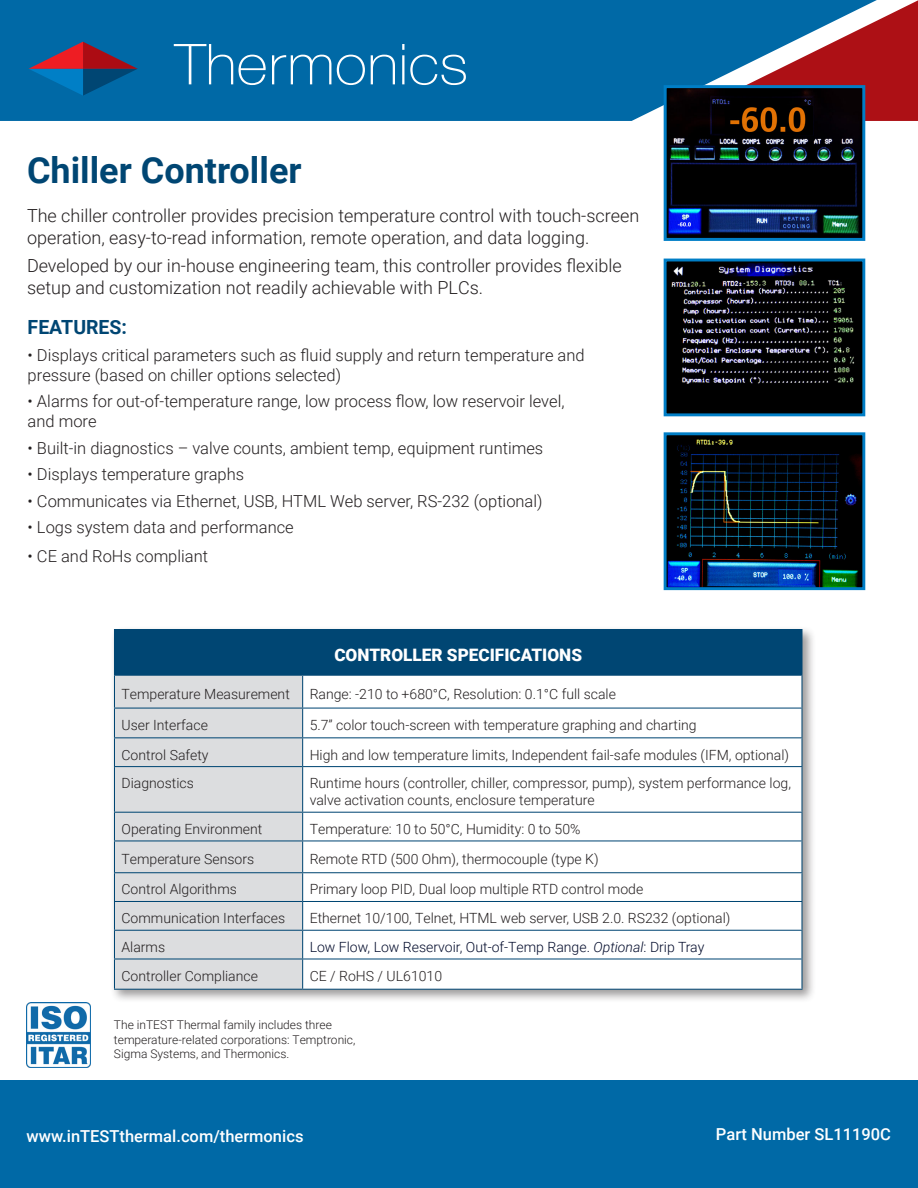
<style>
.page{position:relative;width:918px;height:1188px;background:#fff}
.page>*{position:absolute;margin:0;border:0;box-sizing:border-box;transform-origin:0 0}
.DS_Header_1{font:700 36px "Roboto";color:#004673}
.t1{font:700 19.5px "Roboto";color:#004673}
.t2{font:300 18px/21.6px "Roboto";color:#231f20}
.t3{font:900 17.1px "Roboto";color:#fff}
.t4{font:300 16.5px/19.8px "Roboto";color:#231f20}
.t5{font:500 16.5px "Roboto";color:#fff}
.t6{font:300 14.1px/16.8px "Roboto";color:#231f20}
.t7{font:300 14.1px "Roboto";color:#020b2b}
.t8{font:300 12px/14.4px "Roboto";color:#231f20}
.s1{font-style:italic}
</style>
<div class="page">
<div style="left:0;top:1081px;width:918px;height:107px;background:#0069a6"></div>
<div style="left:0;top:0;width:674px;height:121px;background:#0069a6"></div>
<svg style="left:674px;top:0;width:244px;height:121px"></svg>
<img style="left:27px;top:1003px;width:64px;height:64px">
<div style="left:110px;top:625px;width:706px;height:378px;background:#231f20;opacity:.45"></div>
<div style="left:114px;top:630px;width:688px;height:45px;background:#004673"></div>
<div style="left:115px;top:676px;width:187px;height:313px;background:#dcdddf"></div>
<svg style="left:303px;top:676px;width:498px;height:313px"></svg>
<hr style="left:114px;top:629px;width:189px;height:1px;background:#004673">
<hr style="left:303px;top:629px;width:499px;height:1px;background:#004673">
<hr style="left:114px;top:675px;width:189px;height:1px;background:#004673">
<hr style="left:114px;top:676px;width:1px;height:32px;background:#004673">
<hr style="left:303px;top:675px;width:499px;height:1px;background:#004673">
<hr style="left:302px;top:676px;width:1px;height:32px;background:#004673">
<hr style="left:801px;top:676px;width:1px;height:32px;background:#004673">
<hr style="left:114px;top:708px;width:189px;height:1px;background:#004673">
<hr style="left:303px;top:708px;width:499px;height:1px;background:#004673">
<hr style="left:114px;top:737px;width:189px;height:1px;background:#004673">
<svg style="left:114px;top:709px;width:1px;height:57px"></svg>
<hr style="left:303px;top:737px;width:499px;height:1px;background:#004673">
<svg style="left:302px;top:709px;width:1px;height:57px"></svg>
<svg style="left:801px;top:709px;width:1px;height:57px"></svg>
<hr style="left:114px;top:766px;width:189px;height:1px;background:#004673">
<hr style="left:114px;top:767px;width:1px;height:45px;background:#004673">
<hr style="left:303px;top:766px;width:499px;height:1px;background:#004673">
<hr style="left:302px;top:767px;width:1px;height:45px;background:#004673">
<hr style="left:801px;top:767px;width:1px;height:45px;background:#004673">
<hr style="left:114px;top:812px;width:189px;height:1px;background:#004673">
<svg style="left:114px;top:813px;width:1px;height:27px"></svg>
<hr style="left:303px;top:812px;width:499px;height:1px;background:#004673">
<svg style="left:302px;top:813px;width:1px;height:27px"></svg>
<svg style="left:801px;top:813px;width:1px;height:27px"></svg>
<hr style="left:114px;top:840px;width:189px;height:1px;background:#004673">
<hr style="left:114px;top:841px;width:1px;height:31px;background:#004673">
<hr style="left:303px;top:840px;width:499px;height:1px;background:#004673">
<hr style="left:302px;top:841px;width:1px;height:31px;background:#004673">
<hr style="left:801px;top:841px;width:1px;height:31px;background:#004673">
<hr style="left:114px;top:872px;width:189px;height:1px;background:#004673">
<hr style="left:303px;top:872px;width:499px;height:1px;background:#004673">
<hr style="left:114px;top:901px;width:189px;height:1px;background:#004673">
<hr style="left:303px;top:901px;width:499px;height:1px;background:#004673">
<hr style="left:114px;top:930px;width:189px;height:1px;background:#004673">
<hr style="left:303px;top:930px;width:499px;height:1px;background:#004673">
<hr style="left:114px;top:958px;width:189px;height:2px;background:#004673">
<svg style="left:114px;top:873px;width:1px;height:116px"></svg>
<hr style="left:303px;top:958px;width:499px;height:2px;background:#004673">
<svg style="left:302px;top:873px;width:1px;height:116px"></svg>
<svg style="left:801px;top:873px;width:1px;height:116px"></svg>
<hr style="left:114px;top:989px;width:189px;height:1px;background:#004673">
<hr style="left:303px;top:989px;width:499px;height:1px;background:#004673">
<img style="left:668px;top:263px;width:193px;height:149px">
<div style="left:664px;top:259px;width:201px;height:157px;border:3px solid #007ec6"></div>
<img style="left:668px;top:436px;width:193px;height:150px">
<div style="left:664px;top:432px;width:201px;height:158px;border:3px solid #007ec6"></div>
<svg style="left:174px;top:44px;width:92px;height:41px;background:#277fb3"></svg>
<svg style="left:272px;top:55px;width:59px;height:29px;background:#3286b7"></svg>
<svg style="left:337px;top:55px;width:28px;height:30px"></svg>
<svg style="left:371px;top:55px;width:24px;height:29px"></svg>
<hr style="left:402px;top:55px;width:2px;height:29px;background:#fff">
<svg style="left:402px;top:44px;width:2px;height:6px"></svg>
<svg style="left:410px;top:55px;width:56px;height:30px;background:#3487b8"></svg>
<svg style="left:28px;top:42px;width:110px;height:54px;background:#335280"></svg>
<img style="left:668px;top:89px;width:193px;height:148px">
<div style="left:664px;top:85px;width:201px;height:156px;border:3px solid #007ec6"></div>
<p class="DS_Header_1" style="left:27px;top:145px;width:276px">Chiller Controller</p>
<p class="t2" style="left:27px;top:205px;width:614px">The chiller controller provides precision temperature control with touch-screen operation, easy-to-read information, remote operation, and data logging.</p>
<p class="t2" style="left:27px;top:255px;width:596px">Developed by our in-house engineering team, this controller provides flexible setup and customization not readily achievable with PLCs.</p>
<p class="t1" style="left:28px;top:314px;width:101px">FEATURES:</p>
<p class="t4" style="left:28px;top:344px;width:559px">• Displays critical parameters such as fluid supply and return temperature and pressure (based on chiller options selected)</p>
<p class="t4" style="left:28px;top:391px;width:538px">• Alarms for out-of-temperature range, low process flow, low reservoir level, and more</p>
<p class="t4" style="left:28px;top:437px;width:517px">• Built-in diagnostics – valve counts, ambient temp, equipment runtimes</p>
<p class="t4" style="left:28px;top:464px;width:218px">• Displays temperature graphs</p>
<p class="t4" style="left:28px;top:490px;width:516px">• Communicates via Ethernet, USB, HTML Web server, RS-232 (optional)</p>
<p class="t4" style="left:28px;top:517px;width:268px">• Logs system data and performance</p>
<p class="t4" style="left:28px;top:546px;width:182px">• CE and RoHs compliant</p>
<p class="t3" style="left:334px;top:643px;width:249px">CONTROLLER SPECIFICATIONS</p>
<p class="t6" style="left:122px;top:685px;width:170px">Temperature Measurement</p>
<p class="t6" style="left:310px;top:685px;width:308px">Range: -210 to +680°C, Resolution: 0.1°C full scale</p>
<p class="t6" style="left:122px;top:716px;width:88px">User Interface</p>
<p class="t6" style="left:310px;top:716px;width:388px">5.7” color touch-screen with temperature graphing and charting</p>
<p class="t6" style="left:122px;top:746px;width:89px">Control Safety</p>
<p class="t6" style="left:310px;top:746px;width:481px">High and low temperature limits, Independent fail-safe modules (IFM, optional)</p>
<p class="t6" style="left:122px;top:774px;width:74px">Diagnostics</p>
<p class="t6" style="left:310px;top:774px;width:483px">Runtime hours (controller, chiller, compressor, pump), system performance log, valve activation counts, enclosure temperature</p>
<p class="t6" style="left:122px;top:820px;width:142px">Operating Environment</p>
<p class="t6" style="left:310px;top:820px;width:272px">Temperature: 10 to 50°C, Humidity: 0 to 50%</p>
<p class="t6" style="left:122px;top:850px;width:134px">Temperature Sensors</p>
<p class="t6" style="left:310px;top:850px;width:290px">Remote RTD (500 Ohm), thermocouple (type K)</p>
<p class="t6" style="left:122px;top:881px;width:117px">Control Algorithms</p>
<p class="t6" style="left:310px;top:881px;width:335px">Primary loop PID, Dual loop multiple RTD control mode</p>
<p class="t6" style="left:122px;top:909px;width:165px">Communication Interfaces</p>
<p class="t6" style="left:310px;top:909px;width:422px">Ethernet 10/100, Telnet, HTML web server, USB 2.0. RS232 (optional)</p>
<p class="t6" style="left:122px;top:938px;width:45px">Alarms</p>
<p class="t7" style="left:310px;top:937px;width:396px">Low Flow, Low Reservoir, Out-of-Temp Range. <span class="s1">Optional</span>: Drip Tray</p>
<p class="t6" style="left:122px;top:968px;width:138px">Controller Compliance</p>
<p class="t6" style="left:310px;top:968px;width:134px">CE / RoHS / UL61010</p>
<p class="t8" style="left:114px;top:1017px;width:243px">The inTEST Thermal family includes three temperature-related corporations: Temptronic,<br>Sigma Systems, and Thermonics.</p>
<p class="t5" style="left:27px;top:1125px;width:279px">www.inTESTthermal.com/thermonics</p>
<p class="t5" style="left:716px;top:1122px;width:177px">Part Number SL11190C</p>
</div>
